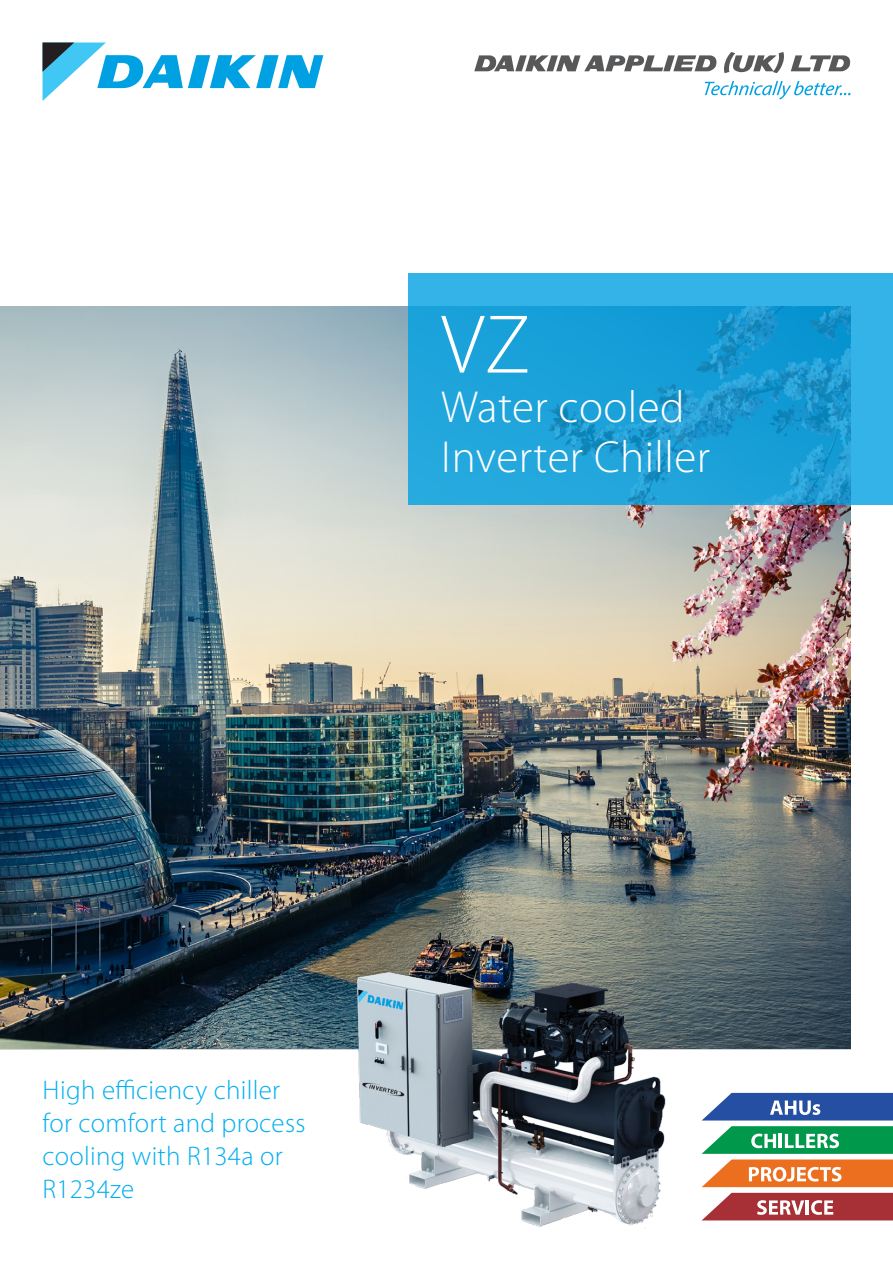
<style>
.page{position:relative;width:893px;height:1263px;background:#fff}
.page>*{position:absolute;margin:0;border:0;box-sizing:border-box;transform-origin:0 0}
.t1{font:300 84px "Myriad Pro";color:#fff}
.t2{font:300 45px "Myriad Pro";letter-spacing:.01em;color:#fff}
.Subheadlines{font:300 27px/33px "Myriad Pro";letter-spacing:.01em;color:#00aeef}
</style>
<div class="page">
<img style="left:0;top:307px;width:850px;height:742px">
<svg style="left:408px;top:273px;width:485px;height:232px;background:#20a3da"></svg>
<img style="left:355px;top:971px;width:314px;height:256px">
<svg style="left:43px;top:43px;width:280px;height:58px"></svg>
<svg style="left:705px;top:81px;width:145px;height:18px"></svg>
<svg style="left:474px;top:55px;width:242px;height:16px"></svg>
<svg style="left:724px;top:52px;width:60px;height:21px"></svg>
<svg style="left:791px;top:55px;width:59px;height:16px"></svg>
<svg style="left:702px;top:1093px;width:191px;height:27px;background:#4468af"></svg>
<svg style="left:702px;top:1126px;width:191px;height:61px"></svg>
<svg style="left:702px;top:1193px;width:191px;height:27px"></svg>
<p class="t1" style="left:441px;top:294px;width:90px">VZ</p>
<p class="t2" style="left:441px;top:380px;width:245px">Water cooled</p>
<p class="t2" style="left:441px;top:429px;width:270px">Inverter Chiller</p>
<p class="Subheadlines" style="left:43px;top:1073px;width:264px">High efficiency chiller for comfort and process cooling with R134a or<br>R1234ze</p>
</div>
